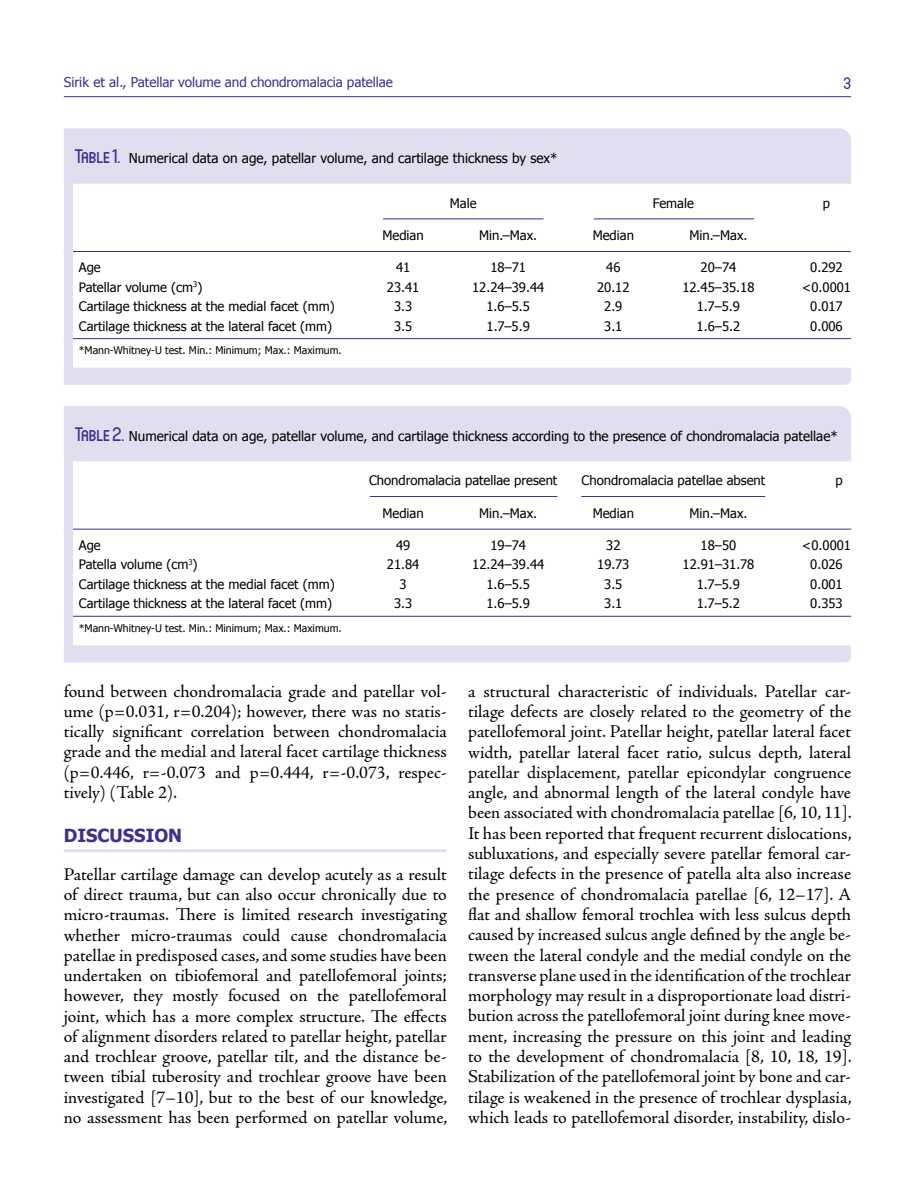
<style>
.page{position:relative;width:915px;height:1191px;background:#fff}
.page>*{position:absolute;margin:0;border:0;box-sizing:border-box;transform-origin:0 0}
.t1{font:18px/20.2px "Adobe Jenson Pro";letter-spacing:-.005em;color:#000;text-align:justify}
.t2{font:700 18px "Tahoma";color:#3c3091}
.t3{font:500 16.5px "Circula";color:#3c3091}
.t4{font:13.5px "Tahoma";color:#000}
.t5{font:13.5px "Tahoma";letter-spacing:-.005em;color:#3c3091}
.t6{font:13.05px "Tahoma";color:#000}
.t7{font:10.5px "Tahoma";color:#000}
.s1{font-family:"Circula";font-weight:500;font-size:19.5px;color:#3c3091}
</style>
<div class="page">
<hr style="left:64px;top:96px;width:786px;height:1px;background:#3c3091">
<hr style="left:64px;top:849px;width:382px;height:3px;background:#e1dfef">
<div style="left:64px;top:368px;width:786px;height:17px;background:#e1dfef"></div>
<div style="left:64px;top:128px;width:786px;height:56px;background:#e1dfef"></div>
<hr style="left:64px;top:338px;width:786px;height:1px;background:#3c3091">
<hr style="left:593px;top:218px;width:160px;height:1px;background:#3c3091">
<hr style="left:383px;top:218px;width:160px;height:1px;background:#3c3091">
<hr style="left:64px;top:251px;width:786px;height:1px;background:#3c3091">
<div style="left:64px;top:177px;width:8px;height:199px;background:#e1dfef"></div>
<div style="left:64px;top:645px;width:786px;height:17px;background:#e1dfef"></div>
<div style="left:64px;top:406px;width:786px;height:55px;background:#e1dfef"></div>
<hr style="left:64px;top:616px;width:786px;height:1px;background:#3c3091">
<hr style="left:581px;top:496px;width:184px;height:1px;background:#3c3091">
<hr style="left:369px;top:496px;width:188px;height:1px;background:#3c3091">
<hr style="left:64px;top:529px;width:786px;height:1px;background:#3c3091">
<div style="left:64px;top:455px;width:8px;height:199px;background:#e1dfef"></div>
<p class="t5" style="left:64px;top:73px;width:330px">Sirik et al., Patellar volume and chondromalacia patellae</p>
<p class="t3" style="left:843px;top:73px;width:9px">3</p>
<p class="t4" style="left:75px;top:149px;width:484px"><span class="s1">Table 1.</span> Numerical data on age, patellar volume, and cartilage thickness by sex*</p>
<p class="t6" style="left:449px;top:194px;width:28px">Male</p>
<p class="t6" style="left:652px;top:194px;width:43px">Female</p>
<p class="t6" style="left:822px;top:194px;width:9px">p</p>
<p class="t6" style="left:382px;top:226px;width:43px">Median</p>
<p class="t6" style="left:479px;top:226px;width:59px">Min.–Max.</p>
<p class="t6" style="left:592px;top:226px;width:43px">Median</p>
<p class="t6" style="left:689px;top:226px;width:59px">Min.–Max.</p>
<p class="t6" style="left:79px;top:259px;width:23px">Age</p>
<p class="t6" style="left:396px;top:259px;width:16px">41</p>
<p class="t6" style="left:490px;top:259px;width:37px">18–71</p>
<p class="t6" style="left:606px;top:259px;width:16px">46</p>
<p class="t6" style="left:700px;top:259px;width:37px">20–74</p>
<p class="t6" style="left:810px;top:259px;width:34px">0.292</p>
<p class="t6" style="left:79px;top:278px;width:125px">Patellar volume (cm<sup>3</sup>)</p>
<p class="t6" style="left:387px;top:278px;width:34px">23.41</p>
<p class="t6" style="left:472px;top:278px;width:74px">12.24–39.44</p>
<p class="t6" style="left:597px;top:278px;width:34px">20.12</p>
<p class="t6" style="left:682px;top:278px;width:74px">12.45–35.18</p>
<p class="t6" style="left:801px;top:278px;width:51px">&lt;0.0001</p>
<p class="t6" style="left:79px;top:298px;width:257px">Cartilage thickness at the medial facet (mm)</p>
<p class="t6" style="left:394px;top:298px;width:20px">3.3</p>
<p class="t6" style="left:486px;top:298px;width:45px">1.6–5.5</p>
<p class="t6" style="left:604px;top:298px;width:20px">2.9</p>
<p class="t6" style="left:696px;top:298px;width:45px">1.7–5.9</p>
<p class="t6" style="left:810px;top:298px;width:34px">0.017</p>
<p class="t6" style="left:79px;top:317px;width:255px">Cartilage thickness at the lateral facet (mm)</p>
<p class="t6" style="left:394px;top:317px;width:20px">3.5</p>
<p class="t6" style="left:486px;top:317px;width:45px">1.7–5.9</p>
<p class="t6" style="left:604px;top:317px;width:20px">3.1</p>
<p class="t6" style="left:696px;top:317px;width:45px">1.6–5.2</p>
<p class="t6" style="left:810px;top:317px;width:34px">0.006</p>
<p class="t7" style="left:79px;top:343px;width:264px">*Mann-Whitney-U test. Min.: Minimum; Max.: Maximum.</p>
<p class="t4" style="left:75px;top:427px;width:764px"><span class="s1">Table 2.</span> Numerical data on age, patellar volume, and cartilage thickness according to the presence of chondromalacia patellae*</p>
<p class="t6" style="left:369px;top:472px;width:190px">Chondromalacia patellae present</p>
<p class="t6" style="left:581px;top:472px;width:185px">Chondromalacia patellae absent</p>
<p class="t6" style="left:835px;top:472px;width:9px">p</p>
<p class="t6" style="left:382px;top:504px;width:43px">Median</p>
<p class="t6" style="left:479px;top:504px;width:59px">Min.–Max.</p>
<p class="t6" style="left:592px;top:504px;width:43px">Median</p>
<p class="t6" style="left:689px;top:504px;width:59px">Min.–Max.</p>
<p class="t6" style="left:79px;top:536px;width:23px">Age</p>
<p class="t6" style="left:396px;top:536px;width:16px">49</p>
<p class="t6" style="left:490px;top:536px;width:37px">19–74</p>
<p class="t6" style="left:606px;top:536px;width:16px">32</p>
<p class="t6" style="left:700px;top:536px;width:37px">18–50</p>
<p class="t6" style="left:801px;top:536px;width:51px">&lt;0.0001</p>
<p class="t6" style="left:79px;top:556px;width:120px">Patella volume (cm<sup>3</sup>)</p>
<p class="t6" style="left:387px;top:556px;width:34px">21.84</p>
<p class="t6" style="left:472px;top:556px;width:74px">12.24–39.44</p>
<p class="t6" style="left:597px;top:556px;width:34px">19.73</p>
<p class="t6" style="left:682px;top:556px;width:73px">12.91–31.78</p>
<p class="t6" style="left:810px;top:556px;width:34px">0.026</p>
<p class="t6" style="left:79px;top:575px;width:257px">Cartilage thickness at the medial facet (mm)</p>
<p class="t6" style="left:399px;top:575px;width:9px">3</p>
<p class="t6" style="left:486px;top:575px;width:45px">1.6–5.5</p>
<p class="t6" style="left:604px;top:575px;width:20px">3.5</p>
<p class="t6" style="left:696px;top:575px;width:45px">1.7–5.9</p>
<p class="t6" style="left:810px;top:575px;width:34px">0.001</p>
<p class="t6" style="left:79px;top:595px;width:255px">Cartilage thickness at the lateral facet (mm)</p>
<p class="t6" style="left:394px;top:595px;width:20px">3.3</p>
<p class="t6" style="left:486px;top:595px;width:45px">1.6–5.9</p>
<p class="t6" style="left:604px;top:595px;width:20px">3.1</p>
<p class="t6" style="left:696px;top:595px;width:45px">1.7–5.2</p>
<p class="t6" style="left:810px;top:595px;width:34px">0.353</p>
<p class="t7" style="left:79px;top:621px;width:264px">*Mann-Whitney-U test. Min.: Minimum; Max.: Maximum.</p>
<p class="t1" style="left:64px;top:681px;width:384px">found between chondromalacia grade and patellar vol&shy;ume (p=0.031, r=0.204); however, there was no statis&shy;tically significant correlation between chondromalacia grade and the medial and lateral facet cartilage thickness (p=0.446, r=-0.073 and p=0.444, r=-0.073, respec&shy;tively) (Table 2).</p>
<p class="t2" style="left:64px;top:823px;width:120px">DISCUSSION</p>
<p class="t1" style="left:64px;top:864px;width:385px">Patellar cartilage damage can develop acutely as a result of direct trauma, but can also occur chronically due to micro-traumas. There is limited research investigating whether micro-traumas could cause chondromalacia patellae in predisposed cases, and some studies have been undertaken on tibiofemoral and patellofemoral joints; however, they mostly focused on the patellofemoral joint, which has a more complex structure. The effects of alignment disorders related to patellar height, patellar and trochlear groove, patellar tilt, and the distance be&shy;tween tibial tuberosity and trochlear groove have been investigated [7–10], but to the best of our knowledge, no assessment has been performed on patellar volume,</p>
<p class="t1" style="left:468px;top:681px;width:385px">a structural characteristic of individuals. Patellar car&shy;tilage defects are closely related to the geometry of the patellofemoral joint. Patellar height, patellar lateral facet width, patellar lateral facet ratio, sulcus depth, lateral patellar displacement, patellar epicondylar congruence angle, and abnormal length of the lateral condyle have been associated with chondromalacia patellae [6, 10, 11].<br>It has been reported that frequent recurrent dislocations, subluxations, and especially severe patellar femoral car&shy;tilage defects in the presence of patella alta also increase the presence of chondromalacia patellae [6, 12–17]. A flat and shallow femoral trochlea with less sulcus depth caused by increased sulcus angle defined by the angle be&shy;tween the lateral condyle and the medial condyle on the transverse plane used in the identification of the trochlear morphology may result in a disproportionate load distri&shy;bution across the patellofemoral joint during knee move&shy;ment, increasing the pressure on this joint and leading to the development of chondromalacia [8, 10, 18, 19].<br>Stabilization of the patellofemoral joint by bone and car&shy;tilage is weakened in the presence of trochlear dysplasia, which leads to patellofemoral disorder, instability, dislo-</p>
</div>
